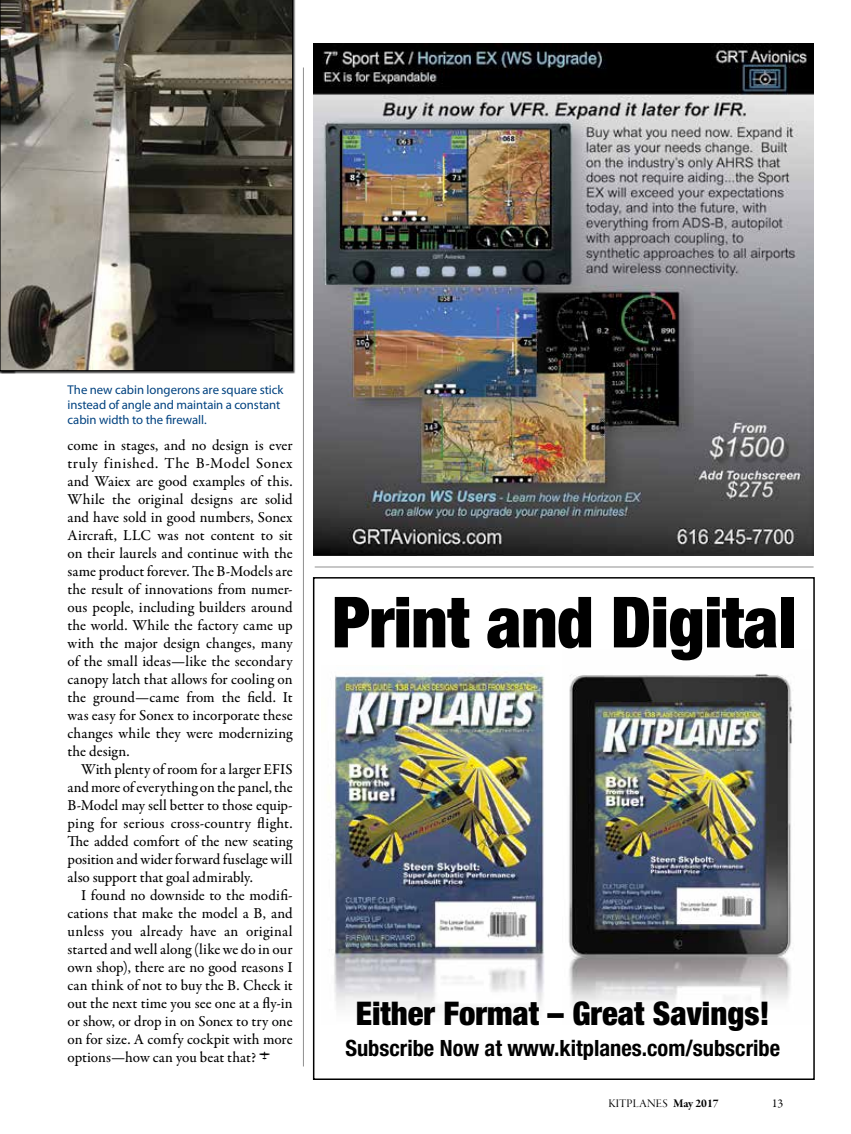
<style>
.page{position:relative;width:851px;height:1134px;background:#fff}
.page>*{position:absolute;margin:0;border:0;box-sizing:border-box;transform-origin:0 0}
.t1{font:900 condensed 70.65px "Helvetica Neue";letter-spacing:-.01em;color:#000}
.t2{font:900 condensed 32.7px "Helvetica Neue";color:#000}
.t3{font:700 condensed 22.5px "Helvetica Neue";color:#000}
.t4{font:500 15.3px/18px "Garamond Premr Pro";color:#000;text-align:justify}
.t5{font:12.75px/15px "Myriad Pro";letter-spacing:-.005em;color:#004280}
.t6{font:12px "Garamond Premr Pro Disp";letter-spacing:.02em;color:#000}
.t7{font:12px "Garamond Premr Pro";color:#000}
.s1{font-family:"Carta";font-weight:400}
.s2{font-family:"Garamond Premr Pro Bd Subh"}
</style>
<div class="page">
<svg style="left:0;top:0;width:292px;height:371px"></svg>
<img style="left:313px;top:43px;width:500px;height:513px">
<hr style="left:303px;top:68px;width:1px;height:998px;background:#000">
<hr style="left:315px;top:567px;width:498px;height:1px;background:#000">
<img style="left:329px;top:672px;width:216px;height:339px">
<img style="left:568px;top:674px;width:225px;height:332px">
<div style="left:313px;top:577px;width:501px;height:503px;border:2px solid #000"></div>
<p class="t5" style="left:68px;top:382px;width:217px">The new cabin longerons are square stick instead of angle and maintain a constant cabin width to the firewall.</p>
<p class="t4" style="left:68px;top:437px;width:227px">come in stages, and no design is ever truly finished. The B-Model Sonex and Waiex are good examples of this.<br>While the original designs are solid and have sold in good numbers, Sonex Aircraft, LLC was not content to sit on their laurels and continue with the same product forever. The B-Models are the result of innovations from numer&shy;ous people, including builders around the world. While the factory came up with the major design changes, many of the small ideas—like the secondary canopy latch that allows for cooling on the ground—came from the field. It was easy for Sonex to incorporate these changes while they were modernizing the design.</p>
<p class="t4" style="left:68px;top:760px;width:227px;text-indent:14px">With plenty of room for a larger EFIS and more of everything on the panel, the B-Model may sell better to those equip&shy;ping for serious cross-country flight.<br>The added comfort of the new seating position and wider forward fuselage will also support that goal admirably.</p>
<p class="t4" style="left:68px;top:887px;width:227px;text-indent:14px">I found no downside to the modifi&shy;cations that make the model a B, and unless you already have an original started and well along (like we do in our own shop), there are no good reasons I can think of not to buy the B. Check it out the next time you see one at a fly-in or show, or drop in on Sonex to try one on for size. A comfy cockpit with more options—how can you beat that? <span class="s1">J</span></p>
<h1 class="t1" style="left:332px;top:579px;width:465px">Print and Digital</h1>
<h2 class="t2" style="left:356px;top:993px;width:415px">Either Format – Great Savings!</h2>
<h3 class="t3" style="left:345px;top:1035px;width:436px">Subscribe Now at www.kitplanes.com/subscribe</h3>
<p class="t6" style="left:608px;top:1097px;width:112px">KITPLANES <span class="s2">May 2017</span></p>
<p class="t7" style="left:771px;top:1096px;width:13px">13</p>
</div>
